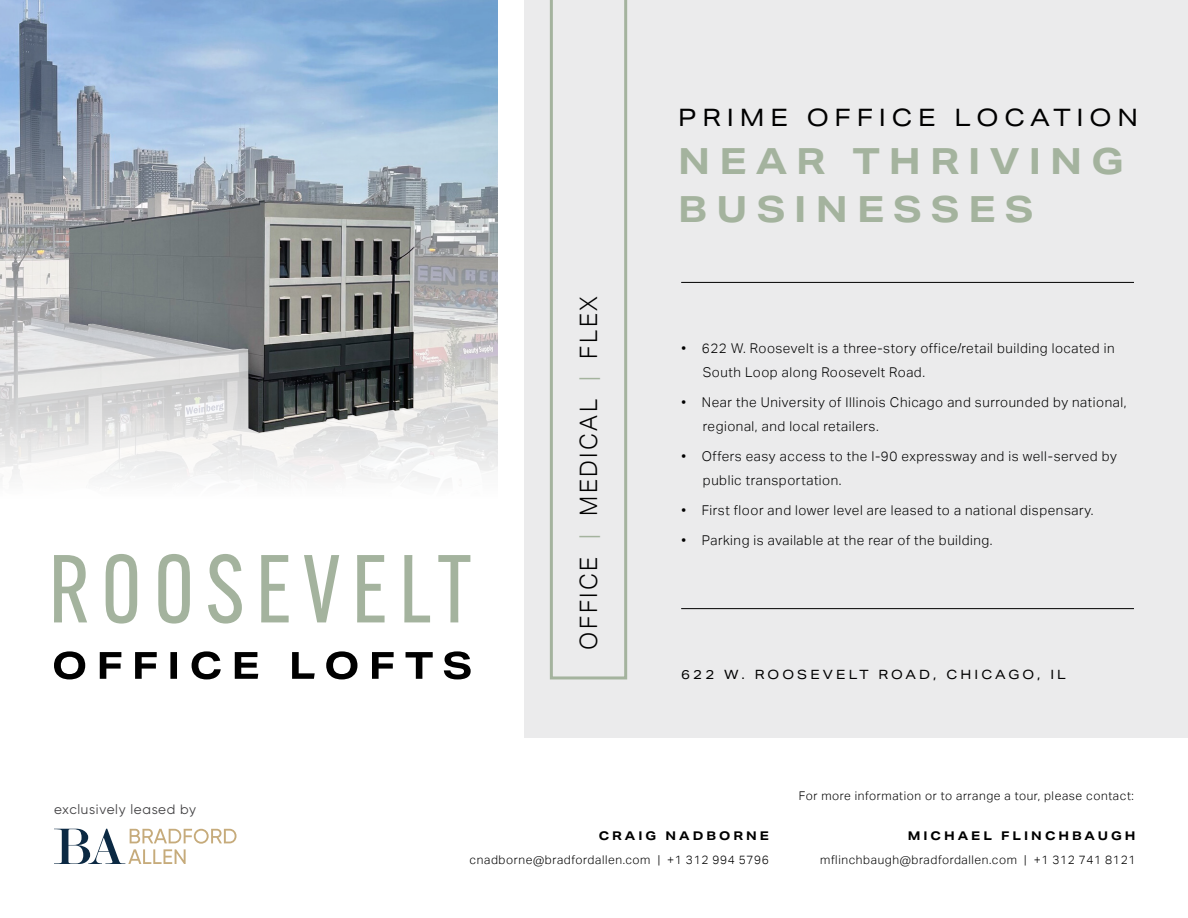
<style>
.page{position:relative;width:1188px;height:918px;background:#fff}
.page>*{position:absolute;margin:0;border:0;box-sizing:border-box;transform-origin:0 0}
.t1{font:700 36px/48px "Aktiv Grotesk Ex";letter-spacing:.25em;color:#a4b39e}
.t2{font:300 24px "Aktiv Grotesk";letter-spacing:.1em;color:#000}
.t3{font:24px "Aktiv Grotesk Ex";letter-spacing:.25em;color:#000}
.t4{font:300 13.5px/24px "Aktiv Grotesk";letter-spacing:.04em;color:#000}
.t5{font:13.5px "Gilroy";letter-spacing:.05em;color:#414042}
.t6{font:12.75px "Aktiv Grotesk Ex";letter-spacing:.25em;color:#000}
.t7{font:300 12px "Aktiv Grotesk";letter-spacing:.05em;color:#000}
.t8{font:700 12px "Aktiv Grotesk Ex";letter-spacing:.25em;color:#000}
.s1{color:#a4b39e}
</style>
<div class="page">
<div style="left:525px;top:0;width:663px;height:738px;background:#ebebec"></div>
<svg style="left:550px;top:0;width:77px;height:679px"></svg>
<img style="left:0;top:0;width:498px;height:562px">
<img style="left:69px;top:200px;width:345px;height:233px">
<hr style="left:681px;top:282px;width:453px;height:1px;background:#000">
<hr style="left:681px;top:608px;width:453px;height:1px;background:#000">
<svg style="left:54px;top:829px;width:183px;height:35px"></svg>
<svg style="left:54px;top:651px;width:417px;height:28px"></svg>
<svg style="left:54px;top:554px;width:416px;height:70px"></svg>
<p class="t5" style="left:54px;top:801px;width:144px">exclusively leased by</p>
<h2 class="t2" style="left:575px;top:650px;width:355px;rotate:-90deg">OFFICE <span class="s1">|</span> MEDICAL <span class="s1">|</span> FLEX</h2>
<h2 class="t3" style="left:678px;top:103px;width:462px">PRIME OFFICE LOCATION</h2>
<h1 class="t1" style="left:678px;top:137px;width:447px">NEAR THRIVING<br>BUSINESSES</h1>
<p class="t4" style="left:703px;top:336px;width:413px;text-indent:-21px">• 622 W. Roosevelt is a three-story office/retail building located in<br>South Loop along Roosevelt Road.</p>
<p class="t4" style="left:703px;top:390px;width:425px;text-indent:-21px">• Near the University of Illinois Chicago and surrounded by national, regional, and local retailers.</p>
<p class="t4" style="left:703px;top:444px;width:415px;text-indent:-21px">• Offers easy access to the I-90 expressway and is well-served by public transportation.</p>
<p class="t4" style="left:682px;top:498px;width:413px">• First floor and lower level are leased to a national dispensary.</p>
<p class="t4" style="left:682px;top:528px;width:312px">• Parking is available at the rear of the building.</p>
<p class="t6" style="left:681px;top:667px;width:386px">622 W. ROOSEVELT ROAD, CHICAGO, IL</p>
<p class="t8" style="left:599px;top:829px;width:172px">CRAIG NADBORNE</p>
<p class="t7" style="left:470px;top:853px;width:301px">cnadborne@bradfordallen.com | +1 312 994 5796</p>
<p class="t7" style="left:799px;top:789px;width:337px">For more information or to arrange a tour, please contact:</p>
<p class="t8" style="left:908px;top:829px;width:229px">MICHAEL FLINCHBAUGH</p>
<p class="t7" style="left:820px;top:853px;width:317px">mflinchbaugh@bradfordallen.com | +1 312 741 8121</p>
</div>
